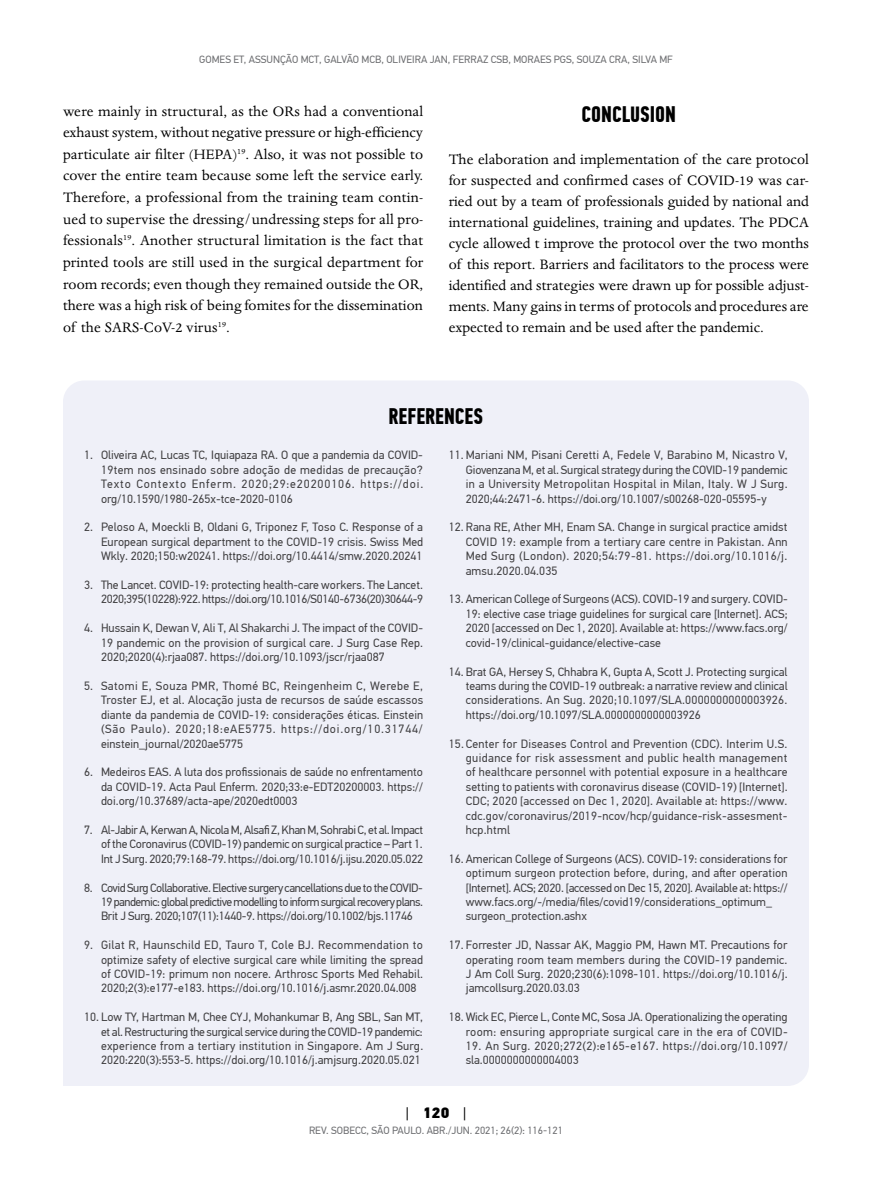
<style>
.page{position:relative;width:893px;height:1191px;background:#fff}
.page>*{position:absolute;margin:0;border:0;box-sizing:border-box;transform-origin:0 0}
.t1{font:700 22.5px "PF Din Text Comp Pro";color:#000}
.t2{font:15.75px/21.6px "Dante MT Std";color:#000;text-align:justify}
.t3{font:900 15px "PF Din Text Pro";color:#000}
.t4{font:12px/14.4px "PF Din Text Pro";color:#414042;text-align:justify}
.t5{font:12px/14.4px "PF Din Text Pro";letter-spacing:.035em;color:#414042}
.t6{font:10.5px "PF Din Text Pro";color:#6d6e71}
.s1{font-weight:400}
</style>
<div class="page">
<div style="left:63px;top:381px;width:746px;height:705px;background:#eff0f8"></div>
<p class="t6" style="left:199px;top:53px;width:475px">GOMES ET, ASSUNÇÃO MCT, GALVÃO MCB, OLIVEIRA JAN, FERRAZ CSB, MORAES PGS, SOUZA CRA, SILVA MF</p>
<p class="t2" style="left:63px;top:100px;width:362px">were mainly in structural, as the ORs had a conventional exhaust system, without negative pressure or high-efficiency particulate air filter (HEPA)<sup>19</sup>. Also, it was not possible to cover the entire team because some left the service early.<br>Therefore, a professional from the training team contin&shy;ued to supervise the dressing/undressing steps for all pro&shy;fessionals<sup>19</sup>. Another structural limitation is the fact that printed tools are still used in the surgical department for room records; even though they remained outside the OR, there was a high risk of being fomites for the dissemination of the SARS-CoV-2 virus<sup>19</sup>.</p>
<h1 class="t1" style="left:582px;top:101px;width:96px">CONCLUSION</h1>
<p class="t2" style="left:449px;top:149px;width:362px;line-height:21px">The elaboration and implementation of the care protocol for suspected and confirmed cases of COVID-19 was car&shy;ried out by a team of professionals guided by national and international guidelines, training and updates. The PDCA cycle allowed t improve the protocol over the two months of this report. Barriers and facilitators to the process were identified and strategies were drawn up for possible adjust&shy;ments. Many gains in terms of protocols and procedures are expected to remain and be used after the pandemic.</p>
<h1 class="t1" style="left:389px;top:402px;width:96px">REFERENCES</h1>
<p class="t4" style="left:101px;top:448px;width:324px;text-indent:-17px">1. Oliveira AC, Lucas TC, Iquiapaza RA. O que a pandemia da COVID-19tem nos ensinado sobre adoção de medidas de precaução?<br>Texto Contexto Enferm. 2020;29:e20200106. https://doi. org/10.1590/1980-265x-tce-2020-0106</p>
<p class="t4" style="left:101px;top:520px;width:324px;text-indent:-17px">2. Peloso A, Moeckli B, Oldani G, Triponez F, Toso C. Response of a European surgical department to the COVID-19 crisis. Swiss Med Wkly. 2020;150:w20241. https://doi.org/10.4414/smw.2020.20241</p>
<p class="t4" style="left:84px;top:578px;width:341px;text-align:right">3. The Lancet. COVID-19: protecting health-care workers. The Lancet.<br>2020;395(10228):922. https://doi.org/10.1016/S0140-6736(20)30644-9</p>
<p class="t4" style="left:101px;top:621px;width:324px;text-indent:-17px">4. Hussain K, Dewan V, Ali T, Al Shakarchi J. The impact of the COVID-19 pandemic on the provision of surgical care. J Surg Case Rep.<br>2020;2020(4):rjaa087. https://doi.org/10.1093/jscr/rjaa087</p>
<p class="t4" style="left:101px;top:678px;width:324px;text-indent:-17px">5. Satomi E, Souza PMR, Thomé BC, Reingenheim C, Werebe E, Troster EJ, et al. Alocação justa de recursos de saúde escassos diante da pandemia de COVID-19: considerações éticas. Einstein (São Paulo). 2020;18:eAE5775. https://doi.org/10.31744/ einstein_journal/2020ae5775</p>
<p class="t4" style="left:101px;top:765px;width:323px;text-indent:-17px">6. Medeiros EAS. A luta dos profissionais de saúde no enfrentamento da COVID-19. Acta Paul Enferm. 2020;33:e-EDT20200003. https:// doi.org/10.37689/acta-ape/2020edt0003</p>
<p class="t4" style="left:101px;top:822px;width:324px;text-indent:-17px">7. Al-Jabir A, Kerwan A, Nicola M, Alsafi Z, Khan M, Sohrabi C, et al. Impact of the Coronavirus (COVID-19) pandemic on surgical practice – Part 1.<br>Int J Surg. 2020;79:168-79. https://doi.org/10.1016/j.ijsu.2020.05.022</p>
<p class="t4" style="left:101px;top:880px;width:323px;text-indent:-17px">8. Covid Surg Collaborative. Elective surgery cancellations due to the COVID-19 pandemic: global predictive modelling to inform surgical recovery plans.<br>Brit J Surg. 2020;107(11):1440-9. https://doi.org/10.1002/bjs.11746</p>
<p class="t4" style="left:101px;top:938px;width:324px;text-indent:-17px">9. Gilat R, Haunschild ED, Tauro T, Cole BJ. Recommendation to optimize safety of elective surgical care while limiting the spread of COVID-19: primum non nocere. Arthrosc Sports Med Rehabil.<br>2020;2(3):e177-e183. https://doi.org/10.1016/j.asmr.2020.04.008</p>
<p class="t4" style="left:101px;top:1010px;width:324px;text-indent:-17px">10. Low TY, Hartman M, Chee CYJ, Mohankumar B, Ang SBL, San MT, et al. Restructuring the surgical service during the COVID-19 pandemic: experience from a tertiary institution in Singapore. Am J Surg.<br>2020:220(3):553-5. https://doi.org/10.1016/j.amjsurg.2020.05.021</p>
<p class="t4" style="left:466px;top:448px;width:323px;text-indent:-17px">11. Mariani NM, Pisani Ceretti A, Fedele V, Barabino M, Nicastro V, Giovenzana M, et al. Surgical strategy during the COVID-19 pandemic in a University Metropolitan Hospital in Milan, Italy. W J Surg.<br>2020;44:2471-6. https://doi.org/10.1007/s00268-020-05595-y</p>
<p class="t4" style="left:466px;top:520px;width:323px;text-indent:-17px">12. Rana RE, Ather MH, Enam SA. Change in surgical practice amidst COVID 19: example from a tertiary care centre in Pakistan. Ann Med Surg (London). 2020;54:79-81. https://doi.org/10.1016/j. amsu.2020.04.035</p>
<p class="t4" style="left:466px;top:592px;width:323px;text-indent:-17px">13. American College of Surgeons (ACS). COVID-19 and surgery. COVID-19: elective case triage guidelines for surgical care [Internet]. ACS; 2020 [accessed on Dec 1, 2020]. Available at: https://www.facs.org/ covid-19/clinical-guidance/elective-case</p>
<p class="t4" style="left:466px;top:664px;width:323px;text-indent:-17px">14. Brat GA, Hersey S, Chhabra K, Gupta A, Scott J. Protecting surgical teams during the COVID-19 outbreak: a narrative review and clinical considerations. An Sug. 2020;10.1097/SLA.0000000000003926. https://doi.org/10.1097/SLA.0000000000003926</p>
<p class="t4" style="left:466px;top:736px;width:324px;text-indent:-17px">15.Center for Diseases Control and Prevention (CDC). Interim U.S. guidance for risk assessment and public health management of healthcare personnel with potential exposure in a healthcare setting to patients with coronavirus disease (COVID-19) [Internet].<br>CDC; 2020 [accessed on Dec 1, 2020]. Available at: https://www. cdc.gov/coronavirus/2019-ncov/hcp/guidance-risk-assesment&shy;hcp.html</p>
<p class="t4" style="left:466px;top:851px;width:323px;text-align:left;text-indent:-17px">16. American College of Surgeons (ACS). COVID-19: considerations for optimum surgeon protection before, during, and after operation [Internet]. ACS; 2020. [accessed on Dec 15, 2020]. Available at: https:// www.facs.org/-/media/files/covid19/considerations_optimum_ surgeon_protection.ashx</p>
<p class="t4" style="left:466px;top:938px;width:323px;text-indent:-17px">17. Forrester JD, Nassar AK, Maggio PM, Hawn MT. Precautions for operating room team members during the COVID-19 pandemic.<br>J Am Coll Surg. 2020;230(6):1098-101. https://doi.org/10.1016/j. jamcollsurg.2020.03.03</p>
<p class="t4" style="left:449px;top:1010px;width:340px;text-align:right">18. Wick EC, Pierce L, Conte MC, Sosa JA. Operationalizing the operating room: ensuring appropriate surgical care in the era of COVID-</p>
<p class="t5" style="left:466px;top:1038px;width:323px">19. An Surg. 2020;272(2):e165-e167. https://doi.org/10.1097/ sla.0000000000004003</p>
<p class="t3" style="left:406px;top:1102px;width:62px"><span class="s1">|</span> 120 <span class="s1">|</span></p>
<p class="t6" style="left:309px;top:1124px;width:255px">REV. SOBECC, SÃO PAULO. ABR./JUN. 2021; 26(2): 116-121</p>
</div>
